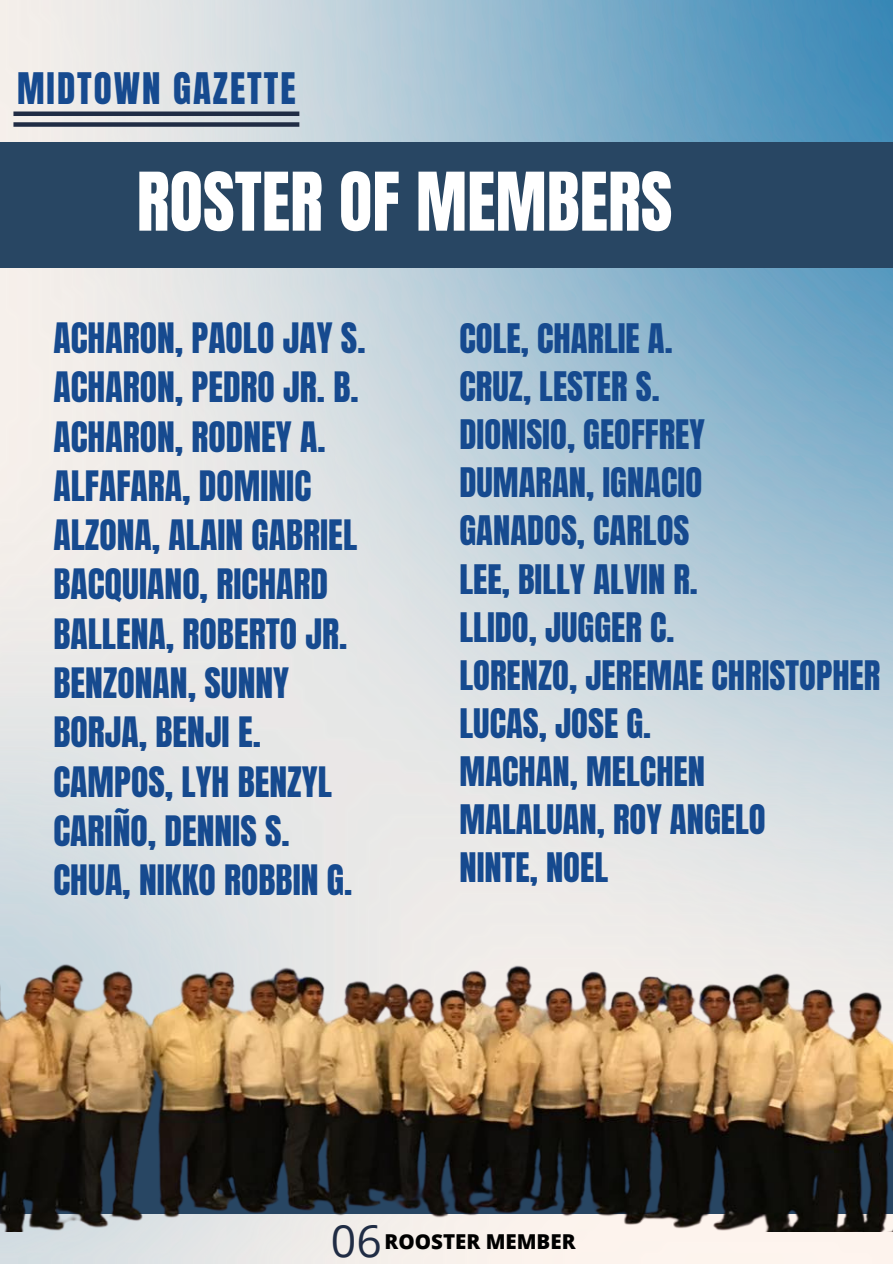
<style>
.page{position:relative;width:893px;height:1264px;background:#fff}
.page>*{position:absolute;margin:0;border:0;box-sizing:border-box;transform-origin:0 0}
.t1{font:68.7px "Anton";color:#fff}
.t2{font:44.55px "Open Sans";color:#202c44}
.t3{font:37.05px "Anton";letter-spacing:.055em;color:#164a8f}
.t4{font:35.7px/49.2px "Anton";color:#164a8f}
.t5{font:34.65px/48px "Anton";color:#164a8f}
.t6{font:800 20.55px "Open Sans";color:#000}
</style>
<div class="page">
<img style="left:0;top:0;width:892px;height:1263px">
<div style="left:0;top:142px;width:892px;height:125px;background:#284663"></div>
<div style="left:13px;top:111px;width:286px;height:5px;background:#202c44"></div>
<div style="left:13px;top:122px;width:286px;height:5px;background:#202c44"></div>
<img style="left:0;top:895px;width:892px;height:336px">
<h2 class="t3" style="left:17px;top:62px;width:280px">MIDTOWN GAZETTE</h2>
<h2 class="t1" style="left:137px;top:152px;width:537px">ROSTER OF MEMBERS</h2>
<p class="t4" style="left:53px;top:314px;width:313px">ACHARON, PAOLO JAY S.<br>ACHARON, PEDRO JR. B.<br>ACHARON, RODNEY A.<br>ALFAFARA, DOMINIC<br>ALZONA, ALAIN GABRIEL<br>BACQUIANO, RICHARD<br>BALLENA, ROBERTO JR.<br>BENZONAN, SUNNY<br>BORJA, BENJI E.<br>CAMPOS, LYH BENZYL<br>CARIÑO, DENNIS S.<br>CHUA, NIKKO ROBBIN G.</p>
<p class="t5" style="left:459px;top:315px;width:422px">COLE, CHARLIE A.<br>CRUZ, LESTER S.<br>DIONISIO, GEOFFREY<br>DUMARAN, IGNACIO<br>GANADOS, CARLOS<br>LEE, BILLY ALVIN R.<br>LLIDO, JUGGER C.<br>LORENZO, JEREMAE CHRISTOPHER<br>LUCAS, JOSE G.<br>MACHAN, MELCHEN<br>MALALUAN, ROY ANGELO<br>NINTE, NOEL</p>
<h1 class="t2" style="left:331px;top:1209px;width:52px">06</h1>
<h2 class="t6" style="left:384px;top:1227px;width:192px">ROOSTER MEMBER</h2>
</div>
